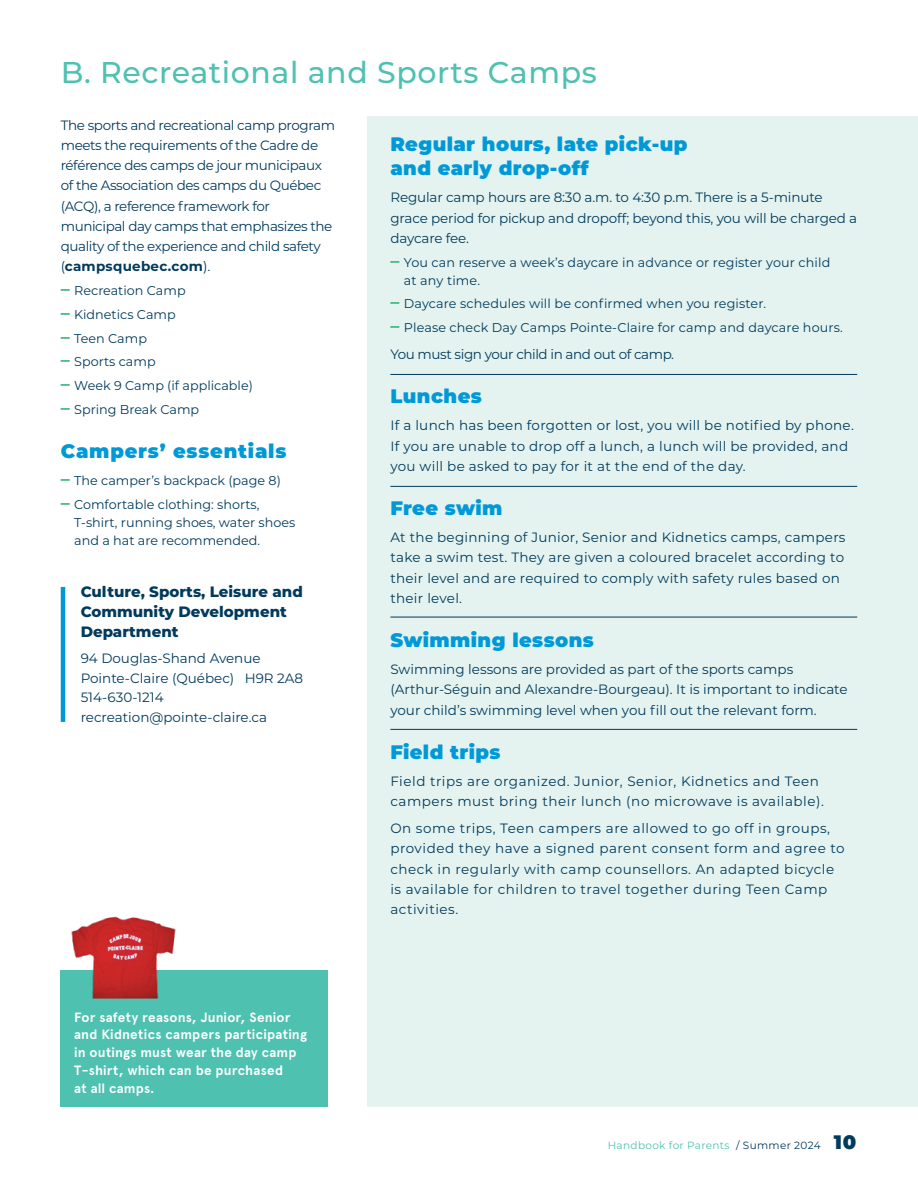
<style>
.page{position:relative;width:918px;height:1188px;background:#fff}
.page>*{position:absolute;margin:0;border:0;box-sizing:border-box;transform-origin:0 0}
.t1{font:500 30px "Montserrat";letter-spacing:.02em;color:#4fc1b1}
.t2{font:900 19.5px/24px "Montserrat";letter-spacing:.02em;color:#0099d8}
.t3{font:900 19.5px "Montserrat";letter-spacing:.04em;color:#0099d8}
.t4{font:800 15px/20.2px "Montserrat";color:#003a5d}
.t5{font:13.5px/20.2px "Montserrat";color:#003a5d}
.t6{font:13.5px/20.2px "Montserrat";letter-spacing:.02em;color:#003a5d}
.t7{font:13.5px/20.2px "Montserrat";letter-spacing:.04em;color:#003a5d}
.t8{font:13.5px/20.2px "Montserrat";letter-spacing:-.03em;color:#003a5d}
.t9{font:700 13.5px/18px "Apercu";letter-spacing:.015em;color:#fff}
.t10{font:12.75px/18px "Montserrat";color:#003a5d}
.t11{font:10.5px "Montserrat";letter-spacing:.03em;color:#4fc1b1}
.s1{font-weight:700}
.s2{font-weight:700;font-size:18px;color:#43ba83}
.s3{color:#003a5d}
.s4{font-weight:900;font-size:19.5px;color:#003a5d}
</style>
<div class="page">
<div style="left:61px;top:971px;width:267px;height:136px;background:#4fc1b1"></div>
<img style="left:71px;top:916px;width:106px;height:83px">
<div style="left:367px;top:117px;width:551px;height:990px;background:#e4f3ef"></div>
<hr style="left:61px;top:587px;width:4px;height:135px;background:#0099d8">
<hr style="left:390px;top:374px;width:467px;height:1px;background:#003a5d">
<hr style="left:390px;top:486px;width:467px;height:1px;background:#003a5d">
<hr style="left:390px;top:617px;width:467px;height:1px;background:#003a5d">
<hr style="left:390px;top:729px;width:467px;height:1px;background:#003a5d">
<h1 class="t1" style="left:61px;top:51px;width:538px">B. Recreational and Sports Camps</h1>
<p class="t8" style="left:61px;top:114px;width:276px">The sports and recreational camp program meets the requirements of the Cadre de référence des camps de jour municipaux of the Association des camps du Québec (ACQ), a reference framework for municipal day camps that emphasizes the quality of the experience and child safety (<span class="s1">campsquebec.com</span>).</p>
<p class="t10" style="left:61px;top:281px;width:126px"><span class="s2">–</span> Recreation Camp</p>
<p class="t10" style="left:61px;top:305px;width:116px"><span class="s2">–</span> Kidnetics Camp</p>
<p class="t10" style="left:61px;top:329px;width:88px"><span class="s2">–</span> Teen Camp</p>
<p class="t10" style="left:61px;top:352px;width:96px"><span class="s2">–</span> Sports camp</p>
<p class="t10" style="left:61px;top:376px;width:194px"><span class="s2">–</span> Week 9 Camp (if applicable)</p>
<p class="t10" style="left:61px;top:400px;width:140px"><span class="s2">–</span> Spring Break Camp</p>
<h2 class="t3" style="left:61px;top:437px;width:227px">Campers’ essentials</h2>
<p class="t10" style="left:61px;top:471px;width:222px"><span class="s2">–</span> The camper’s backpack (page 8)</p>
<p class="t10" style="left:74px;top:495px;width:223px;text-indent:-14px"><span class="s2">–</span> Comfortable clothing: shorts,<br>T-shirt, running shoes, water shoes and a hat are recommended.</p>
<p class="t4" style="left:81px;top:580px;width:224px">Culture, Sports, Leisure and<br>Community Development<br>Department</p>
<p class="t5" style="left:81px;top:648px;width:224px;line-height:19.5px">94 Douglas-Shand Avenue<br>Pointe-Claire (Québec) H9R 2A8<br>514-630-1214 recreation@pointe-claire.ca</p>
<p class="t9" style="left:74px;top:1008px;width:234px">For safety reasons, Junior, Senior and Kidnetics campers participating in outings must wear the day camp<br>T-shirt, which can be purchased<br>at all camps.</p>
<h2 class="t2" style="left:390px;top:131px;width:299px">Regular hours, late pick-up and early drop-off</h2>
<p class="t5" style="left:390px;top:187px;width:468px">Regular camp hours are 8:30 a.m. to 4:30 p.m. There is a 5-minute grace period for pickup and dropoff; beyond this, you will be charged a daycare fee.</p>
<p class="t10" style="left:404px;top:253px;width:428px;text-indent:-14px"><span class="s2">–</span> You can reserve a week’s daycare in advance or register your child at any time.</p>
<p class="t10" style="left:390px;top:294px;width:377px"><span class="s2">–</span> Daycare schedules will be confirmed when you register.</p>
<p class="t10" style="left:390px;top:318px;width:454px"><span class="s2">–</span> Please check Day Camps Pointe-Claire for camp and daycare hours.</p>
<p class="t8" style="left:390px;top:344px;width:285px">You must sign your child in and out of camp.</p>
<h2 class="t2" style="left:390px;top:383px;width:93px">Lunches</h2>
<p class="t6" style="left:390px;top:415px;width:465px">If a lunch has been forgotten or lost, you will be notified by phone.<br>If you are unable to drop off a lunch, a lunch will be provided, and you will be asked to pay for it at the end of the day.</p>
<h2 class="t2" style="left:390px;top:495px;width:114px">Free swim</h2>
<p class="t6" style="left:390px;top:527px;width:457px">At the beginning of Junior, Senior and Kidnetics camps, campers take a swim test. They are given a coloured bracelet according to their level and are required to comply with safety rules based on their level.</p>
<h2 class="t2" style="left:390px;top:627px;width:205px">Swimming lessons</h2>
<p class="t5" style="left:390px;top:659px;width:459px">Swimming lessons are provided as part of the sports camps (Arthur-Séguin and Alexandre-Bourgeau). It is important to indicate your child’s swimming level when you fill out the relevant form.</p>
<h2 class="t2" style="left:390px;top:739px;width:112px">Field trips</h2>
<p class="t7" style="left:390px;top:770px;width:435px">Field trips are organized. Junior, Senior, Kidnetics and Teen campers must bring their lunch (no microwave is available).</p>
<p class="t7" style="left:390px;top:818px;width:456px">On some trips, Teen campers are allowed to go off in groups, provided they have a signed parent consent form and agree to check in regularly with camp counsellors. An adapted bicycle is available for children to travel together during Teen Camp activities.</p>
<p class="t11" style="left:608px;top:1138px;width:250px">Handbook for Parents <span class="s3">/ Summer 2024</span> <span class="s4">10</span></p>
</div>
